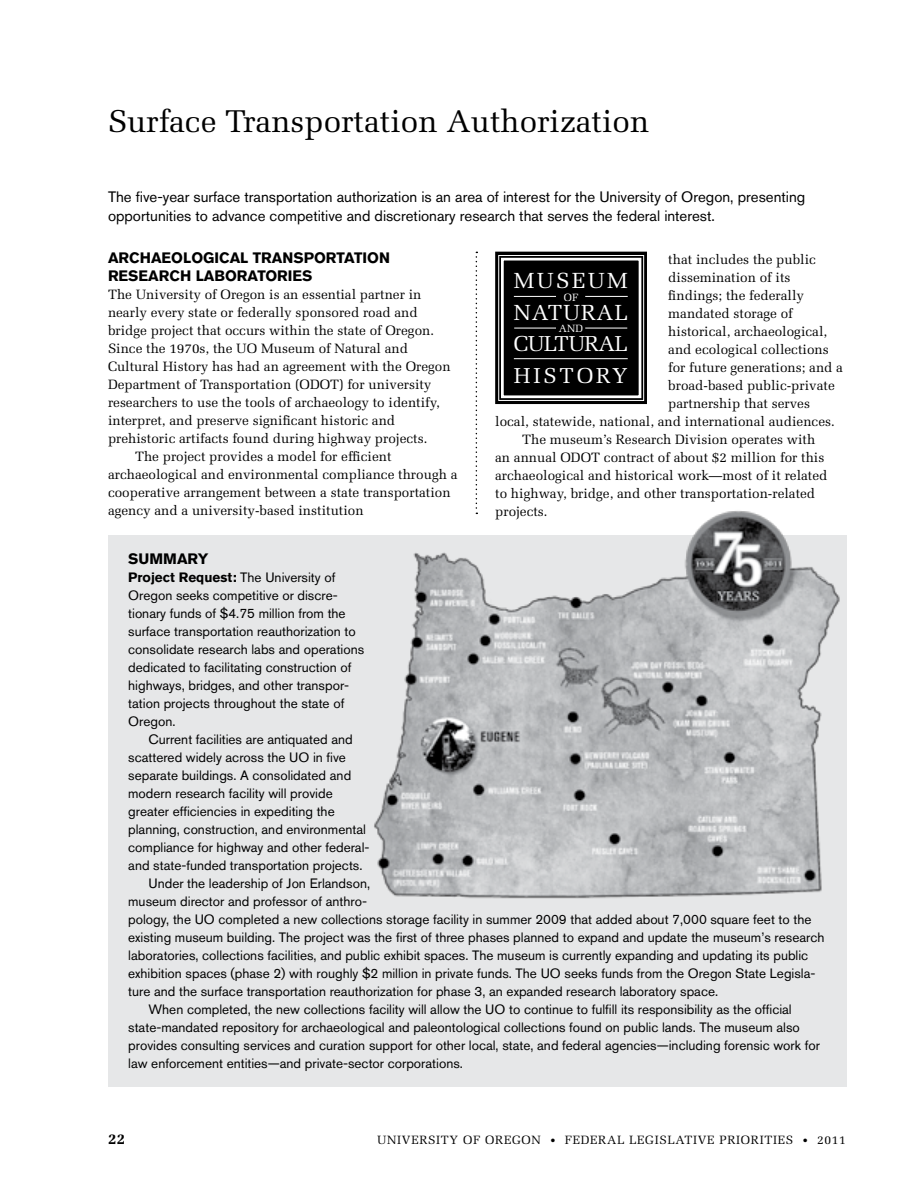
<style>
.page{position:relative;width:918px;height:1188px;background:#fff}
.page>*{position:absolute;margin:0;border:0;box-sizing:border-box;transform-origin:0 0}
.t1{font:31.5px "Melior";color:#000}
.t2{font:21.9px/31.3px "Melior";letter-spacing:.04em;color:#fff}
.t3{font:21.6px/31.3px "Melior";letter-spacing:-.025em;color:#fff}
.t4{font:15px/19.5px "Akzidenz Grotesk BQ";color:#000}
.t5{font:700 15px/18px "Akzidenz Grotesk BQ";color:#000}
.t6{font:700 15px "Melior";color:#000}
.t7{font:13.5px/18px "Akzidenz Grotesk BQ";color:#000}
.t8{font:13.5px/18px "Melior";color:#000}
.t9{font:12px "Melior";letter-spacing:.06em;color:#000}
.t10{font:10.5px "Melior";color:#fff}
.s1{font-weight:700}
.s2{font-size:10.5px}
</style>
<div class="page">
<div style="left:108px;top:535px;width:739px;height:551px;background:#e6e7e8"></div>
<img style="left:374px;top:508px;width:466px;height:391px">
<div style="left:495px;top:252px;width:152px;height:152px;border:2px solid #000"></div>
<svg style="left:498px;top:255px;width:147px;height:146px;background:#0a0a0a"></svg>
<div style="left:501px;top:258px;width:140px;height:140px;border:3px solid #fff"></div>
<hr style="left:585px;top:296px;width:43px;height:1px;background:#fff">
<hr style="left:514px;top:296px;width:42px;height:1px;background:#fff">
<hr style="left:585px;top:328px;width:42px;height:1px;background:#fff">
<hr style="left:514px;top:328px;width:42px;height:1px;background:#fff">
<hr style="left:514px;top:358px;width:114px;height:1px;background:#fff">
<svg style="left:476px;top:252px;width:1px;height:262px"></svg>
<h2 class="t1" style="left:108px;top:102px;width:543px">Surface Transportation Authorization</h2>
<p class="t4" style="left:108px;top:187px;width:699px">The five-year surface transportation authorization is an area of interest for the University of Oregon, presenting opportunities to advance competitive and discretionary research that serves the federal interest.</p>
<p class="t8" style="left:668px;top:250px;width:176px">that includes the public dissemination of its findings; the federally mandated storage of historical, archaeological, and ecological collections for future generations; and a broad-based public-private partnership that serves</p>
<p class="t8" style="left:495px;top:412px;width:341px">local, statewide, national, and international audiences .</p>
<p class="t8" style="left:522px;top:430px;width:295px">The museum’s Research Division operates with</p>
<p class="t8" style="left:495px;top:448px;width:331px">an annual ODOT contract of about $2 million for this</p>
<p class="t8" style="left:495px;top:466px;width:334px">archaeological and historical work—most of it related</p>
<p class="t8" style="left:495px;top:484px;width:321px">to highway, bridge, and other transportation-related</p>
<p class="t8" style="left:495px;top:502px;width:54px">projects .</p>
<p class="t5" style="left:128px;top:549px;width:82px">SUMMARY</p>
<p class="t7" style="left:128px;top:568px;width:237px"><span class="s1">Project Request:</span> The University of Oregon seeks competitive or discre&shy;tionary funds of $4.75 million from the surface transportation reauthorization to consolidate research labs and operations dedicated to facilitating construction of highways, bridges, and other transpor&shy;tation projects throughout the state of Oregon.</p>
<p class="t7" style="left:148px;top:730px;width:206px">Current facilities are antiquated and</p>
<p class="t7" style="left:128px;top:748px;width:219px">scattered widely across the UO in five</p>
<p class="t7" style="left:128px;top:766px;width:225px">separate buildings. A consolidated and</p>
<p class="t7" style="left:128px;top:784px;width:206px">modern research facility will provide</p>
<p class="t7" style="left:128px;top:802px;width:208px">greater efficiencies in expediting the</p>
<p class="t7" style="left:128px;top:820px;width:239px">planning, construction, and environmental</p>
<p class="t7" style="left:128px;top:838px;width:243px">compliance for highway and other federal-</p>
<p class="t7" style="left:128px;top:856px;width:236px">and state-funded transportation projects.</p>
<p class="t7" style="left:148px;top:874px;width:223px">Under the leadership of Jon Erlandson,</p>
<p class="t7" style="left:128px;top:892px;width:240px">museum director and professor of anthro-</p>
<p class="t7" style="left:128px;top:910px;width:685px">pology, the UO completed a new collections storage facility in summer 2009 that added about 7,000 square feet to the</p>
<p class="t7" style="left:128px;top:928px;width:698px">existing museum building. The project was the first of three phases planned to expand and update the museum’s research</p>
<p class="t7" style="left:128px;top:946px;width:682px">laboratories, collections facilities, and public exhibit spaces. The museum is currently expanding and updating its public</p>
<p class="t7" style="left:128px;top:964px;width:689px">exhibition spaces (phase 2) with roughly $2 million in private funds. The UO seeks funds from the Oregon State Legisla-</p>
<p class="t7" style="left:128px;top:982px;width:591px">ture and the surface transportation reauthorization for phase 3, an expanded research laboratory space.</p>
<p class="t7" style="left:148px;top:1000px;width:645px">When completed, the new collections facility will allow the UO to continue to fulfill its responsibility as the official</p>
<p class="t7" style="left:128px;top:1018px;width:673px">state-mandated repository for archaeological and paleontological collections found on public lands. The museum also</p>
<p class="t7" style="left:128px;top:1036px;width:693px">provides consulting services and curation support for other local, state, and federal agencies—including forensic work for</p>
<p class="t7" style="left:128px;top:1054px;width:336px">law enforcement entities—and private-sector corporations.</p>
<p class="t5" style="left:108px;top:249px;width:283px">ARCHAEOLOGICAL TRANSPORTATION<br>RESEARCH LABORATORIES</p>
<p class="t8" style="left:108px;top:286px;width:315px">The University of Oregon is an essential partner in</p>
<p class="t8" style="left:108px;top:304px;width:311px">nearly every state or federally sponsored road and</p>
<p class="t8" style="left:108px;top:322px;width:328px">bridge project that occurs within the state of Oregon .</p>
<p class="t8" style="left:108px;top:340px;width:302px">Since the 1970s, the UO Museum of Natural and</p>
<p class="t8" style="left:108px;top:358px;width:344px">Cultural History has had an agreement with the Oregon</p>
<p class="t8" style="left:108px;top:376px;width:325px">Department of Transportation (ODOT) for university</p>
<p class="t8" style="left:108px;top:394px;width:334px">researchers to use the tools of archaeology to identify,</p>
<p class="t8" style="left:108px;top:412px;width:289px">interpret, and preserve significant historic and</p>
<p class="t8" style="left:108px;top:430px;width:321px">prehistoric artifacts found during highway projects .</p>
<p class="t8" style="left:135px;top:448px;width:258px">The project provides a model for efficient</p>
<p class="t8" style="left:108px;top:466px;width:351px">archaeological and environmental compliance through a</p>
<p class="t8" style="left:108px;top:484px;width:344px">cooperative arrangement between a state transportation</p>
<p class="t8" style="left:108px;top:502px;width:257px">agency and a university-based institution</p>
<h2 class="t2" style="left:514px;top:265px;width:116px">MUSEUM<br>NATURAL</h2>
<h3 class="t3" style="left:514px;top:328px;width:115px">CULTURAL<br>HISTORY</h3>
<p class="t10" style="left:564px;top:291px;width:16px">OF</p>
<p class="t10" style="left:559px;top:322px;width:26px">AND</p>
<p class="t6" style="left:108px;top:1130px;width:19px">22</p>
<p class="t9" style="left:377px;top:1133px;width:470px">UNIVERSITY OF OREGON <span class="s2">•</span> FEDERAL LEGISLATIVE PRIORITIES <span class="s2">•</span> 2011</p>
</div>
